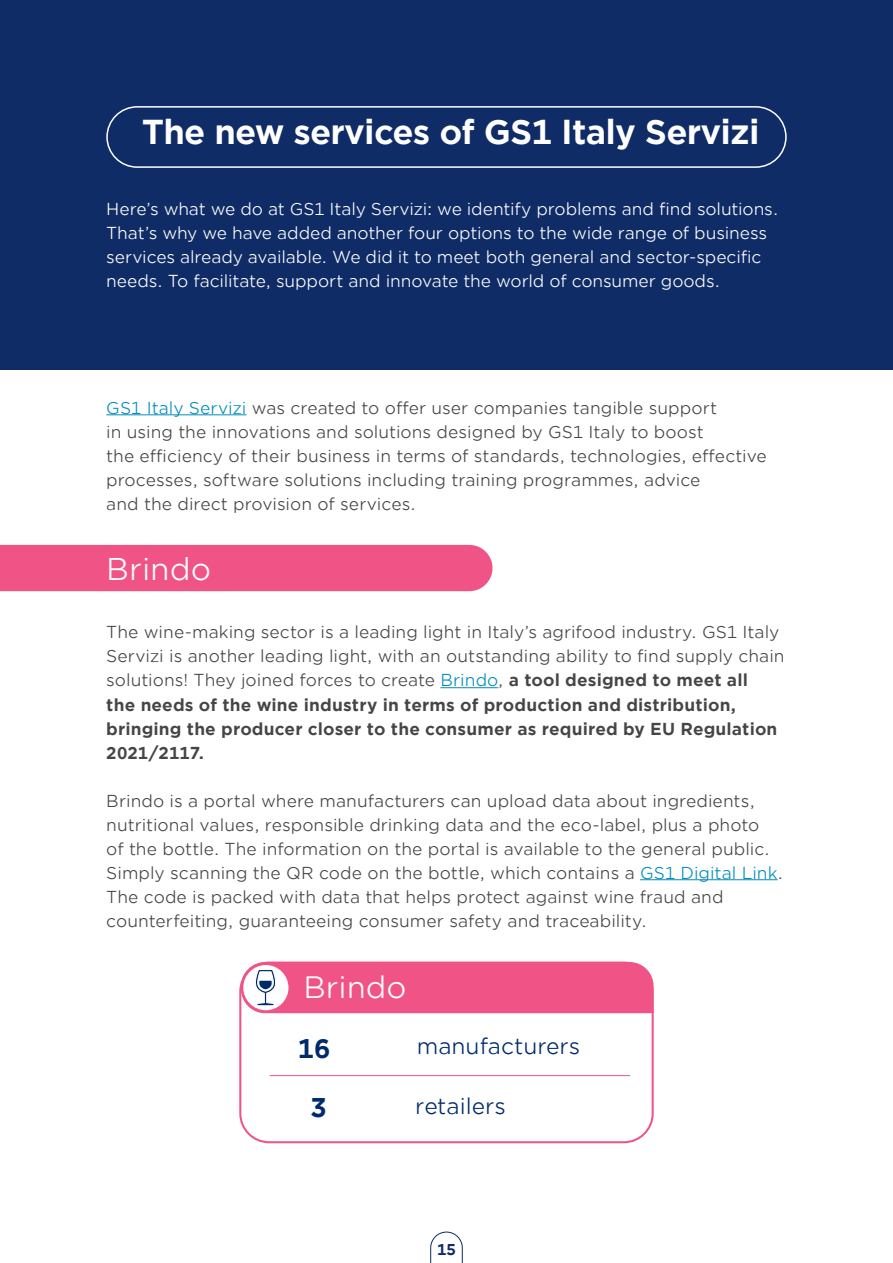
<style>
.page{position:relative;width:893px;height:1263px;background:#fff}
.page>*{position:absolute;margin:0;border:0;box-sizing:border-box;transform-origin:0 0}
.t1{font:700 33px "Gotham Office";letter-spacing:-.025em;color:#fff}
.t2{font:30px "Gotham Office";color:#fff}
.t3{font:29.55px "Gotham Office";color:#fff}
.t4{font:700 25.8px "Gotham Office";color:#002b6b}
.t5{font:21.6px "Gotham Office";color:#002b6b}
.t6{font:16.5px/24px "Gotham Office";color:#464545}
.t7{font:16.5px/24px "Gotham Office";letter-spacing:-.01em;color:#fff}
.t8{font:700 15px "Gotham Office";color:#102c66}
.s1{color:#008dbd}
.s2{font-weight:700}
</style>
<div class="page">
<svg style="left:430px;top:1232px;width:33px;height:31px"></svg>
<div style="left:0;top:0;width:893px;height:369px;background:#102c66"></div>
<div style="left:106px;top:106px;width:681px;height:62px;border:2px solid #fff;border-radius:30px"></div>
<div style="left:0;top:545px;width:492px;height:46px;background:#f05487"></div>
<hr style="left:440px;top:687px;width:58px;height:1px;background:#008dbd">
<hr style="left:640px;top:879px;width:138px;height:1px;background:#008dbd">
<div style="left:239px;top:961px;width:415px;height:182px;border:2px solid #f05487;border-radius:29px"></div>
<hr style="left:270px;top:1075px;width:360px;height:1px;background:#f05487">
<svg style="left:241px;top:962px;width:412px;height:51px;background:#ee6190"></svg>
<hr style="left:106px;top:414px;width:140px;height:1px;background:#008dbd">
<h1 class="t1" style="left:142px;top:109px;width:619px">The new services of GS1 Italy Servizi</h1>
<p class="t7" style="left:106px;top:197px;width:673px">Here’s what we do at GS1 Italy Servizi: we identify problems and find solutions.<br>That’s why we have added another four options to the wide range of business services already available. We did it to meet both general and sector-specific needs. To facilitate, support and innovate the world of consumer goods.</p>
<p class="t6" style="left:106px;top:395px;width:662px"><span class="s1">GS1 Italy Servizi</span> was created to offer user companies tangible support<br>in using the innovations and solutions designed by GS1 Italy to boost<br>the efficiency of their business in terms of standards, technologies, effective processes, software solutions including training programmes, advice<br>and the direct provision of services.</p>
<h2 class="t2" style="left:106px;top:549px;width:106px">Brindo</h2>
<p class="t6" style="left:106px;top:620px;width:680px">The wine-making sector is a leading light in Italy’s agrifood industry. GS1 Italy Servizi is another leading light, with an outstanding ability to find supply chain solutions! They joined forces to create <span class="s1">Brindo</span>, <span class="s2">a tool designed to meet all<br>the needs of the wine industry in terms of production and distribution, bringing the producer closer to the consumer as required by EU Regulation 2021/2117.</span></p>
<p class="t6" style="left:106px;top:788px;width:678px">Brindo is a portal where manufacturers can upload data about ingredients, nutritional values, responsible drinking data and the eco-label, plus a photo<br>of the bottle. The information on the portal is available to the general public.<br>Simply scanning the QR code on the bottle, which contains a <span class="s1">GS1 Digital Link</span>.<br>The code is packed with data that helps protect against wine fraud and counterfeiting, guaranteeing consumer safety and traceability.</p>
<h3 class="t3" style="left:303px;top:968px;width:105px">Brindo</h3>
<h3 class="t4" style="left:298px;top:1030px;width:34px">16</h3>
<h3 class="t5" style="left:417px;top:1032px;width:165px">manufacturers</h3>
<h3 class="t4" style="left:311px;top:1090px;width:18px">3</h3>
<h3 class="t5" style="left:415px;top:1091px;width:92px">retailers</h3>
<p class="t8" style="left:437px;top:1239px;width:20px">15</p>
</div>
